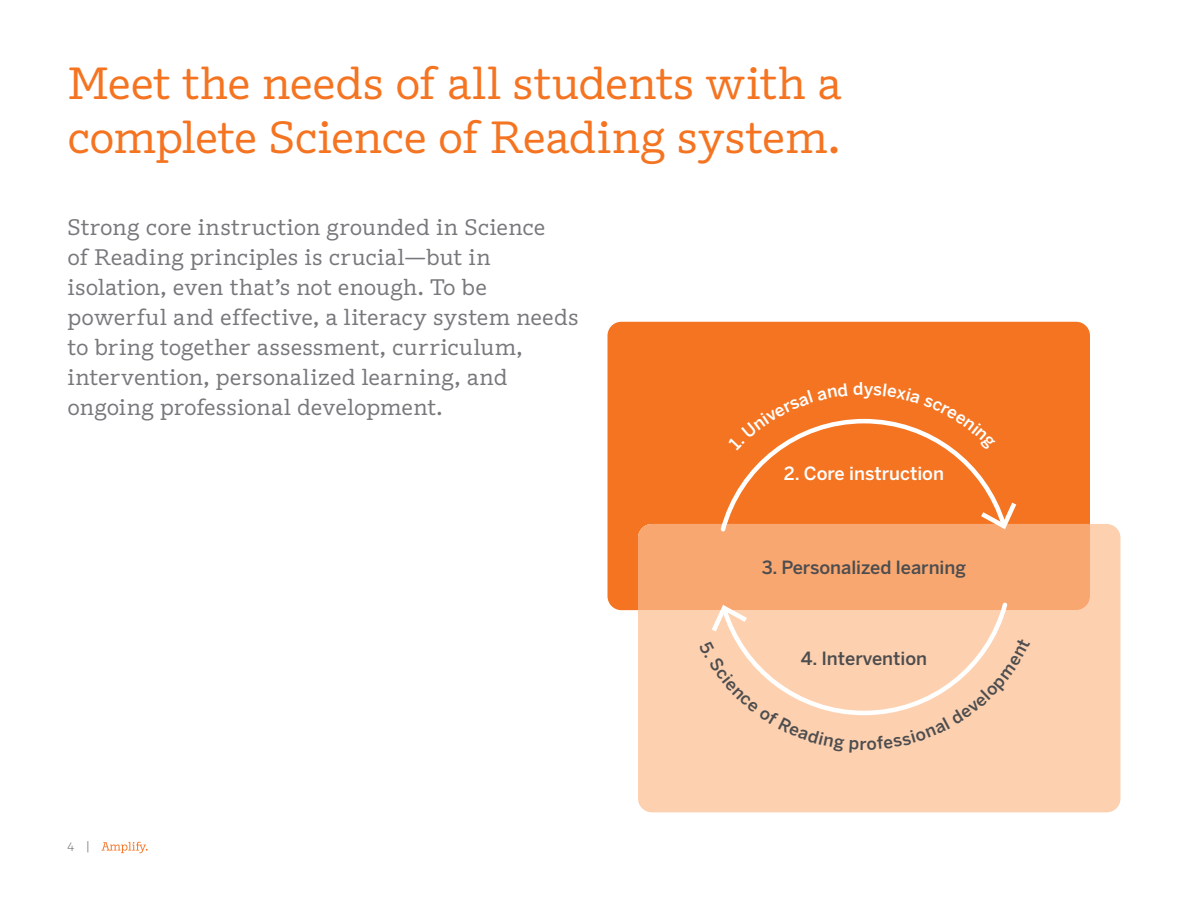
<style>
.page{position:relative;width:1188px;height:918px;background:#fff}
.page>*{position:absolute;margin:0;border:0;box-sizing:border-box;transform-origin:0 0}
.t1{font:45px/54px "Amplify";letter-spacing:-.01em;color:#f47421}
.t2{font:22.5px/30px "Amplify";letter-spacing:.01em;color:#77787b}
.t3{font:500 18.15px "Benton Sans";color:#4d4d4f}
.t4{font:500 18.15px "Benton Sans";color:#fff}
.t5{font:300 12px "Amplify";color:#4d4d4f}
</style>
<div class="page">
<div style="left:608px;top:322px;width:482px;height:288px;background:#f47421"></div>
<div style="left:638px;top:524px;width:482px;height:288px;background:#fdd1b0"></div>
<svg style="left:101px;top:842px;width:47px;height:11px"></svg>
<svg style="left:638px;top:382px;width:452px;height:371px;background:#f8a66f"></svg>
<h1 class="t1" style="left:68px;top:56px;width:776px">Meet the needs of all students with a complete Science of Reading system.</h1>
<p class="t2" style="left:68px;top:212px;width:513px">Strong core instruction grounded in Science<br>of Reading principles is crucial—but in isolation, even that’s not enough. To be powerful and effective, a literacy system needs to bring together assessment, curriculum, intervention, personalized learning, and ongoing professional development.</p>
<p class="t5" style="left:68px;top:839px;width:23px">4 |</p>
<p class="t4" style="left:784px;top:462px;width:162px">2. Core instruction</p>
<p class="t3" style="left:762px;top:556px;width:206px">3. Personalized learning</p>
<p class="t3" style="left:801px;top:647px;width:128px">4. Intervention</p>
</div>
